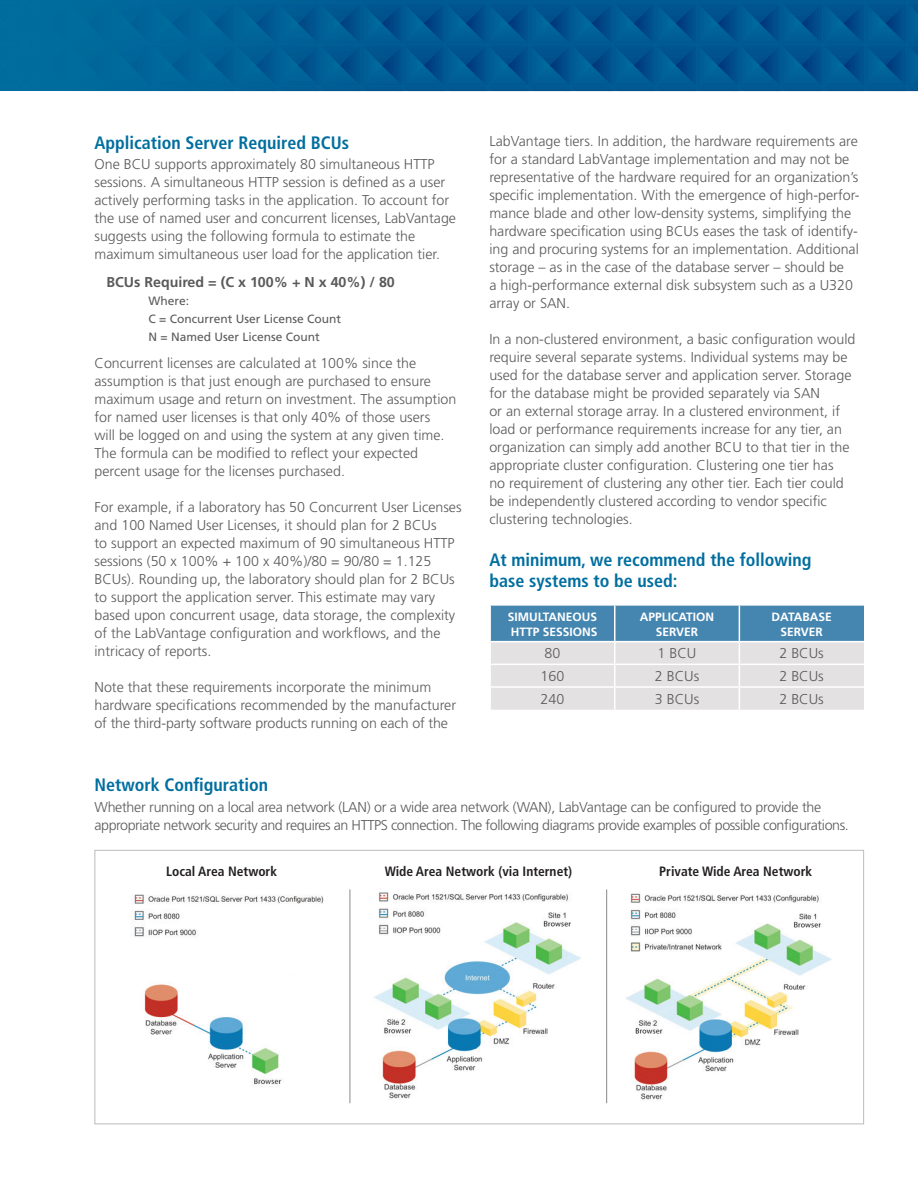
<style>
.page{position:relative;width:918px;height:1188px;background:#fff}
.page>*{position:absolute;margin:0;border:0;box-sizing:border-box;transform-origin:0 0}
._1_Head{font:700 condensed 18px/21px "Frutiger LT Std";color:#006e9f}
.body_1st_para{font:300 14.25px/18px "Frutiger LT Std";color:#595a59}
._1_Head-2{font:300 14.25px/18px "Frutiger LT Std";letter-spacing:-.03em;color:#595a59}
.table_body{font:300 14.25px "Frutiger LT Std";color:#595a59}
.body_1st_para-2{font:700 14.25px "Frutiger LT Std";color:#595a59}
._1_Head-3{font:700 condensed 13.5px "Frutiger LT Std";color:#231f20}
.body_1st_para-3{font:12px "Frutiger LT Std";color:#595a59}
.Table_Head{font:700 12px/15px "Frutiger LT Std";color:#fff}
</style>
<div class="page">
<svg style="left:0;top:0;width:918px;height:91px;background:#005c93"></svg>
<svg style="left:491px;top:606px;width:373px;height:104px;background:#acc1d0"></svg>
<hr style="left:614px;top:606px;width:1px;height:35px;background:#fff">
<hr style="left:739px;top:606px;width:1px;height:35px;background:#fff">
<hr style="left:489px;top:641px;width:126px;height:1px;background:#fff">
<hr style="left:615px;top:641px;width:124px;height:1px;background:#fff">
<hr style="left:739px;top:641px;width:125px;height:1px;background:#fff">
<hr style="left:489px;top:664px;width:126px;height:1px;background:#fff">
<hr style="left:615px;top:664px;width:124px;height:1px;background:#fff">
<hr style="left:739px;top:664px;width:125px;height:1px;background:#fff">
<hr style="left:489px;top:686px;width:126px;height:2px;background:#fff">
<hr style="left:615px;top:686px;width:124px;height:2px;background:#fff">
<hr style="left:739px;top:686px;width:125px;height:2px;background:#fff">
<img style="left:134px;top:894px;width:190px;height:191px">
<img style="left:374px;top:892px;width:207px;height:207px">
<img style="left:626px;top:893px;width:206px;height:207px">
<hr style="left:350px;top:889px;width:1px;height:214px;background:#888989">
<hr style="left:606px;top:889px;width:1px;height:214px;background:#888989">
<p class="_1_Head" style="left:94px;top:132px;width:256px">Application Server Required BCUs</p>
<p class="body_1st_para" style="left:94px;top:155px;width:363px">One BCU supports approximately 80 simultaneous HTTP sessions. A simultaneous HTTP session is defined as a user actively performing tasks in the application. To account for the use of named user and concurrent licenses, LabVantage suggests using the following formula to estimate the maximum simultaneous user load for the application tier.</p>
<p class="body_1st_para-2" style="left:106px;top:274px;width:290px">BCUs Required = (C x 100% + N x 40%) / 80</p>
<p class="body_1st_para-3" style="left:148px;top:294px;width:42px">Where:</p>
<p class="body_1st_para-3" style="left:148px;top:312px;width:194px">C = Concurrent User License Count</p>
<p class="body_1st_para-3" style="left:148px;top:330px;width:173px">N = Named User License Count</p>
<p class="body_1st_para" style="left:94px;top:355px;width:363px">Concurrent licenses are calculated at 100% since the assumption is that just enough are purchased to ensure maximum usage and return on investment. The assumption for named user licenses is that only 40% of those users<br>will be logged on and using the system at any given time.<br>The formula can be modified to reflect your expected percent usage for the licenses purchased.</p>
<p class="body_1st_para" style="left:94px;top:499px;width:369px">For example, if a laboratory has 50 Concurrent User Licenses and 100 Named User Licenses, it should plan for 2 BCUs<br>to support an expected maximum of 90 simultaneous HTTP sessions (50 x 100% + 100 x 40%)/80 = 90/80 = 1.125<br>BCUs). Rounding up, the laboratory should plan for 2 BCUs to support the application server. This estimate may vary based upon concurrent usage, data storage, the complexity of the LabVantage configuration and workflows, and the intricacy of reports.</p>
<p class="body_1st_para" style="left:94px;top:679px;width:363px">Note that these requirements incorporate the minimum hardware specifications recommended by the manufacturer of the third-party software products running on each of the</p>
<p class="body_1st_para" style="left:489px;top:132px;width:372px">LabVantage tiers. In addition, the hardware requirements are for a standard LabVantage implementation and may not be representative of the hardware required for an organization’s specific implementation. With the emergence of high-perfor&shy;mance blade and other low-density systems, simplifying the hardware specification using BCUs eases the task of identify&shy;ing and procuring systems for an implementation. Additional storage – as in the case of the database server – should be<br>a high-performance external disk subsystem such as a U320 array or SAN.</p>
<p class="body_1st_para" style="left:489px;top:330px;width:368px">In a non-clustered environment, a basic configuration would require several separate systems. Individual systems may be used for the database server and application server. Storage for the database might be provided separately via SAN<br>or an external storage array. In a clustered environment, if load or performance requirements increase for any tier, an organization can simply add another BCU to that tier in the appropriate cluster configuration. Clustering one tier has<br>no requirement of clustering any other tier. Each tier could be independently clustered according to vendor specific clustering technologies.</p>
<p class="_1_Head" style="left:489px;top:550px;width:324px">At minimum, we recommend the following base systems to be used:</p>
<p class="Table_Head" style="left:508px;top:609px;width:91px">SIMULTANEOUS<br>HTTP SESSIONS</p>
<p class="Table_Head" style="left:640px;top:609px;width:76px">APPLICATION</p>
<p class="Table_Head" style="left:772px;top:609px;width:62px">DATABASE</p>
<p class="Table_Head" style="left:780px;top:624px;width:44px">SERVER</p>
<p class="Table_Head" style="left:656px;top:624px;width:44px">SERVER</p>
<p class="table_body" style="left:545px;top:645px;width:17px">80</p>
<p class="table_body" style="left:658px;top:645px;width:40px">1 BCU</p>
<p class="table_body" style="left:780px;top:645px;width:46px">2 BCUs</p>
<p class="table_body" style="left:541px;top:668px;width:25px">160</p>
<p class="table_body" style="left:655px;top:668px;width:46px">2 BCUs</p>
<p class="table_body" style="left:780px;top:668px;width:46px">2 BCUs</p>
<p class="table_body" style="left:541px;top:691px;width:25px">240</p>
<p class="table_body" style="left:655px;top:691px;width:46px">3 BCUs</p>
<p class="table_body" style="left:780px;top:691px;width:46px">2 BCUs</p>
<p class="_1_Head" style="left:94px;top:774px;width:175px">Network Configuration</p>
<p class="_1_Head-2" style="left:94px;top:798px;width:756px">Whether running on a local area network (LAN) or a wide area network (WAN), LabVantage can be configured to provide the appropriate network security and requires an HTTPS connection. The following diagrams provide examples of possible configurations.</p>
<p class="_1_Head-3" style="left:166px;top:864px;width:112px">Local Area Network</p>
<p class="_1_Head-3" style="left:385px;top:864px;width:189px">Wide Area Network (via Internet)</p>
<p class="_1_Head-3" style="left:659px;top:864px;width:154px">Private Wide Area Network</p>
</div>
